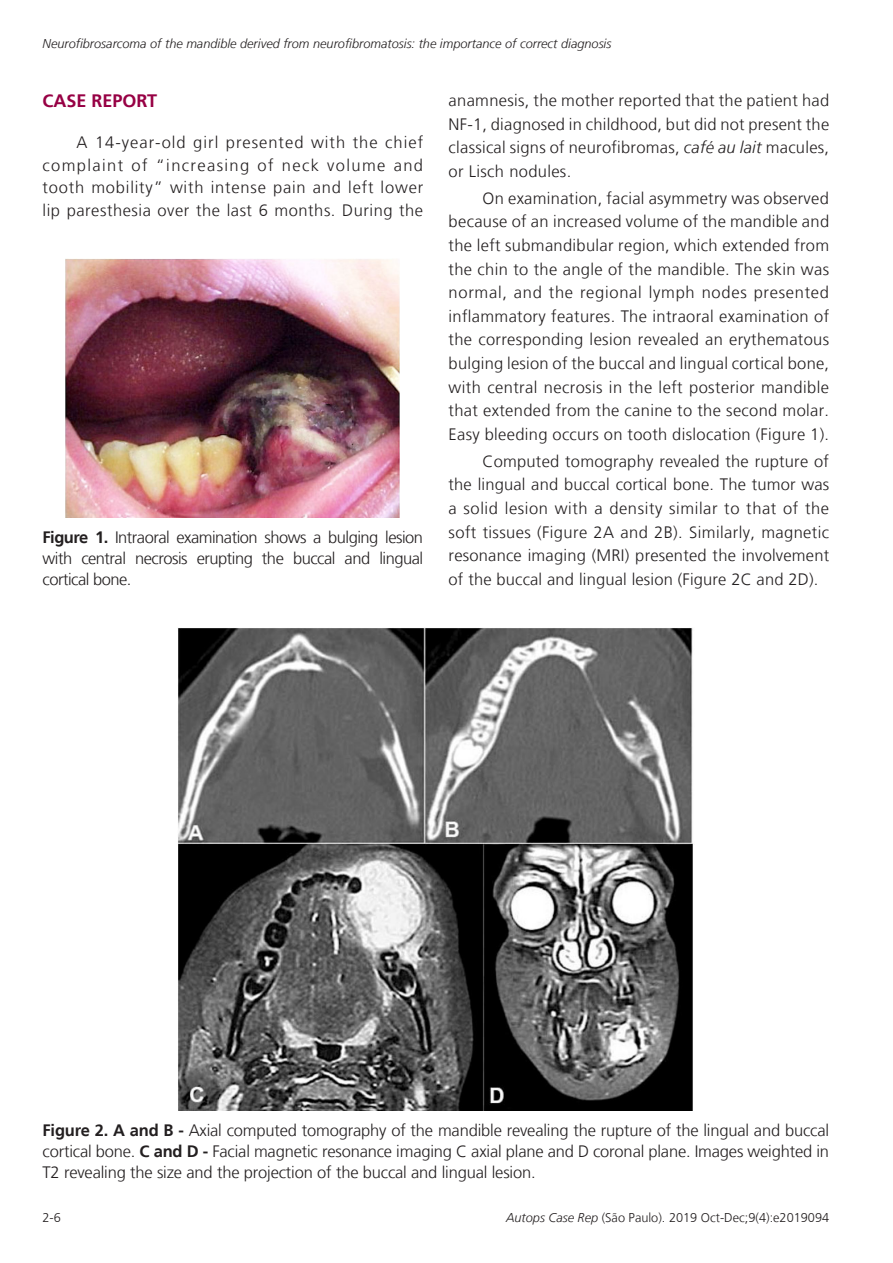
<style>
.page{position:relative;width:893px;height:1263px;background:#fff}
.page>*{position:absolute;margin:0;border:0;box-sizing:border-box;transform-origin:0 0}
.Heading1{font:700 18px "Frutiger LT";color:#970044}
.Paragraph{font:300 16.5px/23.5px "Frutiger LT";letter-spacing:.02em;color:#231f20;text-align:justify}
.FigureCaption{font:300 16.5px/21px "Frutiger LT";letter-spacing:-.02em;color:#231f20;text-align:justify}
.t1{font:italic 300 12.75px "Frutiger LT";color:#231f20}
.t2{font:300 12.75px "Frutiger LT";color:#231f20}
.s1{font-weight:700}
.s2{font-style:italic}
</style>
<div class="page">
<img style="left:66px;top:259px;width:334px;height:259px">
<img style="left:178px;top:628px;width:515px;height:483px">
<p class="t1" style="left:43px;top:37px;width:570px">Neurofibrosarcoma of the mandible derived from neurofibromatosis: the importance of correct diagnosis</p>
<p class="Heading1" style="left:43px;top:90px;width:116px">CASE REPORT</p>
<p class="Paragraph" style="left:43px;top:132px;width:382px;line-height:22.5px;text-indent:34px">A 14-year-old girl presented with the chief complaint of “increasing of neck volume and tooth mobility” with intense pain and left lower lip paresthesia over the last 6 months. During the</p>
<p class="FigureCaption" style="left:43px;top:527px;width:382px"><span class="s1">Figure 1.</span> Intraoral examination shows a bulging lesion with central necrosis erupting the buccal and lingual cortical bone.</p>
<p class="Paragraph" style="left:449px;top:89px;width:382px">anamnesis, the mother reported that the patient had NF-1, diagnosed in childhood, but did not present the classical signs of neurofibromas, <span class="s2">café au lait</span> macules, or Lisch nodules.</p>
<p class="Paragraph" style="left:449px;top:187px;width:382px;text-indent:34px">On examination, facial asymmetry was observed because of an increased volume of the mandible and the left submandibular region, which extended from the chin to the angle of the mandible. The skin was normal, and the regional lymph nodes presented inflammatory features. The intraoral examination of the corresponding lesion revealed an erythematous bulging lesion of the buccal and lingual cortical bone, with central necrosis in the left posterior mandible that extended from the canine to the second molar.<br>Easy bleeding occurs on tooth dislocation (Figure 1).</p>
<p class="Paragraph" style="left:449px;top:450px;width:382px;text-indent:34px">Computed tomography revealed the rupture of the lingual and buccal cortical bone. The tumor was a solid lesion with a density similar to that of the soft tissues (Figure 2A and 2B). Similarly, magnetic resonance imaging (MRI) presented the involvement of the buccal and lingual lesion (Figure 2C and 2D).</p>
<p class="FigureCaption" style="left:43px;top:1120px;width:788px"><span class="s1">Figure 2. A and B -</span> Axial computed tomography of the mandible revealing the rupture of the lingual and buccal cortical bone. <span class="s1">C and D -</span> Facial magnetic resonance imaging C axial plane and D coronal plane. Images weighted in T2 revealing the size and the projection of the buccal and lingual lesion.</p>
<p class="t2" style="left:43px;top:1210px;width:20px">2-6</p>
<p class="t2" style="left:506px;top:1210px;width:325px"><span class="s2">Autops Case Rep</span> (São Paulo). 2019 Oct-Dec;9(4):e2019094</p>
</div>
